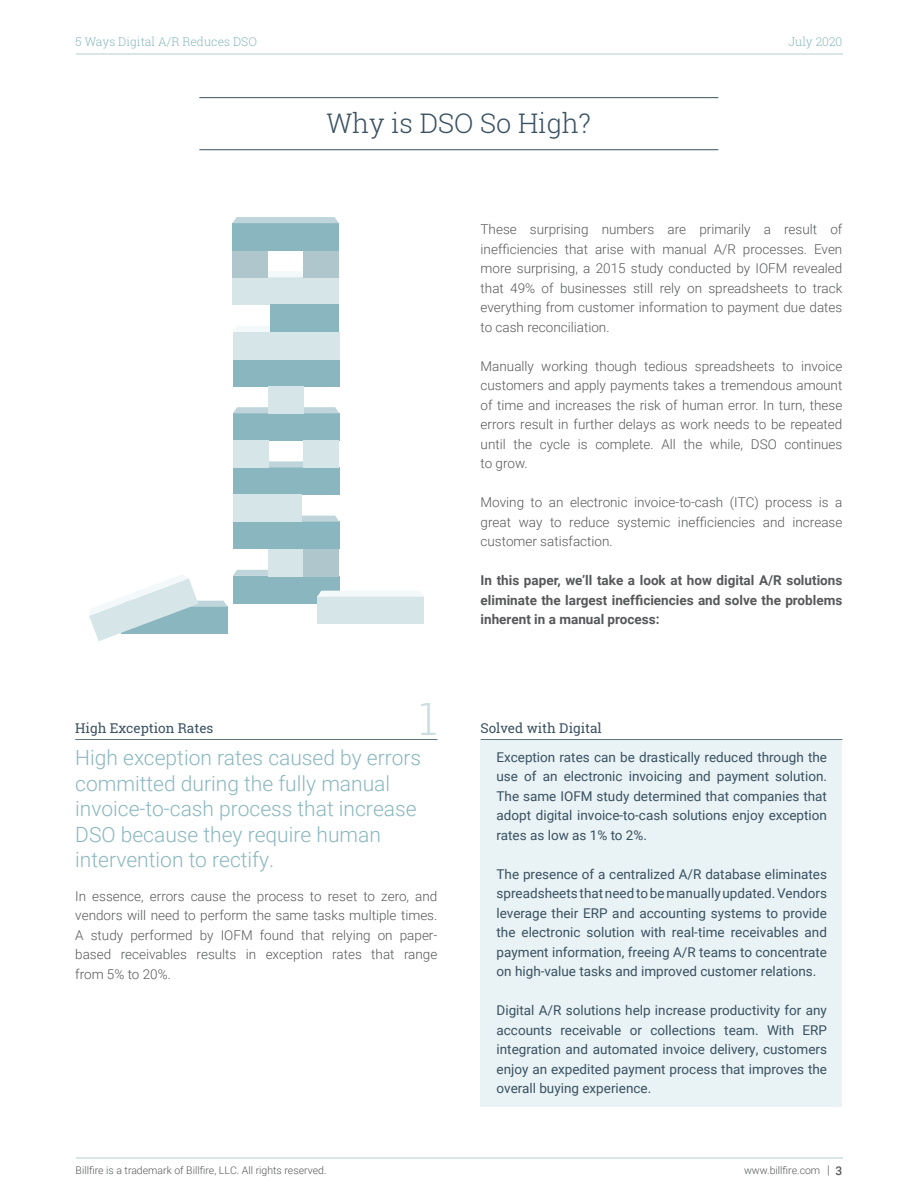
<style>
.page{position:relative;width:918px;height:1188px;background:#fff}
.page>*{position:absolute;margin:0;border:0;box-sizing:border-box;transform-origin:0 0}
.t1{font:300 45px "Roboto Slab";color:#cddee2}
.t2{font:300 27px "Roboto Slab";color:#395161}
.t3{font:300 21px/25.5px "Roboto";color:#8ab7bf}
.t4{font:300 13.5px/19.5px "Roboto";color:#57585a;text-align:justify}
.t5{font:13.5px/19.5px "Roboto";color:#395161;text-align:justify}
.t6{font:700 13.5px/19.5px "Roboto";color:#57585a;text-align:justify}
.t7{font:13.5px "Roboto Slab";color:#395161}
.t8{font:300 12px "Roboto Slab";color:#8ab7bf}
.t9{font:300 10.5px "Roboto";color:#57585a}
.s1{font-size:12px}
.s2{font-weight:500;font-size:12px}
</style>
<div class="page">
<hr style="left:199px;top:97px;width:519px;height:1px;background:#395161">
<hr style="left:199px;top:149px;width:519px;height:1px;background:#395161">
<svg style="left:233px;top:326px;width:37px;height:6px"></svg>
<div style="left:233px;top:522px;width:106px;height:27px;background:#8ab7bf"></div>
<svg style="left:301px;top:516px;width:38px;height:6px"></svg>
<div style="left:233px;top:468px;width:106px;height:27px;background:#8ab7bf"></div>
<svg style="left:268px;top:461px;width:36px;height:7px"></svg>
<div style="left:233px;top:413px;width:106px;height:28px;background:#8ab7bf"></div>
<svg style="left:233px;top:407px;width:106px;height:6px"></svg>
<div style="left:233px;top:359px;width:106px;height:27px;background:#8ab7bf"></div>
<div style="left:268px;top:386px;width:36px;height:28px;background:#d6e6e8"></div>
<div style="left:233px;top:441px;width:35px;height:27px;background:#d6e6e8"></div>
<div style="left:268px;top:549px;width:36px;height:27px;background:#d6e6e8"></div>
<div style="left:304px;top:441px;width:35px;height:27px;background:#d6e6e8"></div>
<div style="left:304px;top:549px;width:35px;height:27px;background:#afc6cd"></div>
<div style="left:233px;top:332px;width:106px;height:27px;background:#d6e6e8"></div>
<div style="left:233px;top:495px;width:68px;height:27px;background:#d6e6e8"></div>
<svg style="left:89px;top:570px;width:335px;height:71px"></svg>
<div style="left:232px;top:277px;width:107px;height:28px;background:#d6e6e8"></div>
<svg style="left:232px;top:271px;width:72px;height:6px"></svg>
<div style="left:304px;top:250px;width:35px;height:28px;background:#afc6cd"></div>
<div style="left:233px;top:250px;width:35px;height:28px;background:#afc6cd"></div>
<div style="left:270px;top:305px;width:69px;height:27px;background:#8ab7bf"></div>
<div style="left:232px;top:223px;width:107px;height:27px;background:#8ab7bf"></div>
<svg style="left:232px;top:217px;width:107px;height:6px"></svg>
<div style="left:481px;top:740px;width:361px;height:367px;background:#e9f2f4"></div>
<hr style="left:75px;top:739px;width:362px;height:1px;background:#617481">
<hr style="left:481px;top:739px;width:361px;height:1px;background:#617481">
<hr style="left:76px;top:1158px;width:766px;height:1px;background:#d9e5e8">
<hr style="left:76px;top:53px;width:766px;height:2px;background:#d9e5e8">
<p class="t8" style="left:76px;top:33px;width:183px">5 Ways Digital A/R Reduces DSO</p>
<p class="t8" style="left:788px;top:33px;width:56px">July 2020</p>
<h2 class="t2" style="left:327px;top:104px;width:266px">Why is DSO So High?</h2>
<p class="t7" style="left:75px;top:718px;width:140px">High Exception Rates</p>
<h1 class="t1" style="left:419px;top:688px;width:20px">1</h1>
<h3 class="t3" style="left:75px;top:744px;width:347px">High exception rates caused by errors committed during the fully manual invoice-to-cash process that increase DSO because they require human intervention to rectify.</h3>
<p class="t4" style="left:75px;top:886px;width:364px">In essence, errors cause the process to reset to zero, and vendors will need to perform the same tasks multiple times.<br>A study performed by IOFM found that relying on paper&shy;based receivables results in exception rates that range from 5% to 20%.</p>
<p class="t9" style="left:76px;top:1163px;width:252px">Billfire is a trademark of Billfire, LLC. All rights reserved.</p>
<p class="t4" style="left:481px;top:219px;width:363px">These surprising numbers are primarily a result of inefficiencies that arise with manual A/R processes. Even more surprising, a 2015 study conducted by IOFM revealed that 49% of businesses still rely on spreadsheets to track everything from customer information to payment due dates to cash reconciliation.</p>
<p class="t4" style="left:481px;top:356px;width:363px">Manually working though tedious spreadsheets to invoice customers and apply payments takes a tremendous amount of time and increases the risk of human error. In turn, these errors result in further delays as work needs to be repeated until the cycle is complete. All the while, DSO continues to grow.</p>
<p class="t4" style="left:481px;top:492px;width:363px">Moving to an electronic invoice-to-cash (ITC) process is a great way to reduce systemic inefficiencies and increase customer satisfaction.</p>
<p class="t6" style="left:481px;top:570px;width:363px">In this paper, we’ll take a look at how digital A/R solutions eliminate the largest inefficiencies and solve the problems inherent in a manual process:</p>
<p class="t7" style="left:481px;top:718px;width:123px">Solved with Digital</p>
<p class="t5" style="left:497px;top:747px;width:332px">Exception rates can be drastically reduced through the use of an electronic invoicing and payment solution.<br>The same IOFM study determined that companies that adopt digital invoice-to-cash solutions enjoy exception rates as low as 1% to 2%.</p>
<p class="t5" style="left:497px;top:864px;width:332px">The presence of a centralized A/R database eliminates spreadsheets that need to be manually updated. Vendors leverage their ERP and accounting systems to provide the electronic solution with real-time receivables and payment information, freeing A/R teams to concentrate on high-value tasks and improved customer relations.</p>
<p class="t5" style="left:497px;top:1000px;width:332px">Digital A/R solutions help increase productivity for any accounts receivable or collections team. With ERP integration and automated invoice delivery, customers enjoy an expedited payment process that improves the overall buying experience.</p>
<p class="t9" style="left:744px;top:1163px;width:100px">www.billfire.com <span class="s1">|</span> <span class="s2">3</span></p>
</div>
